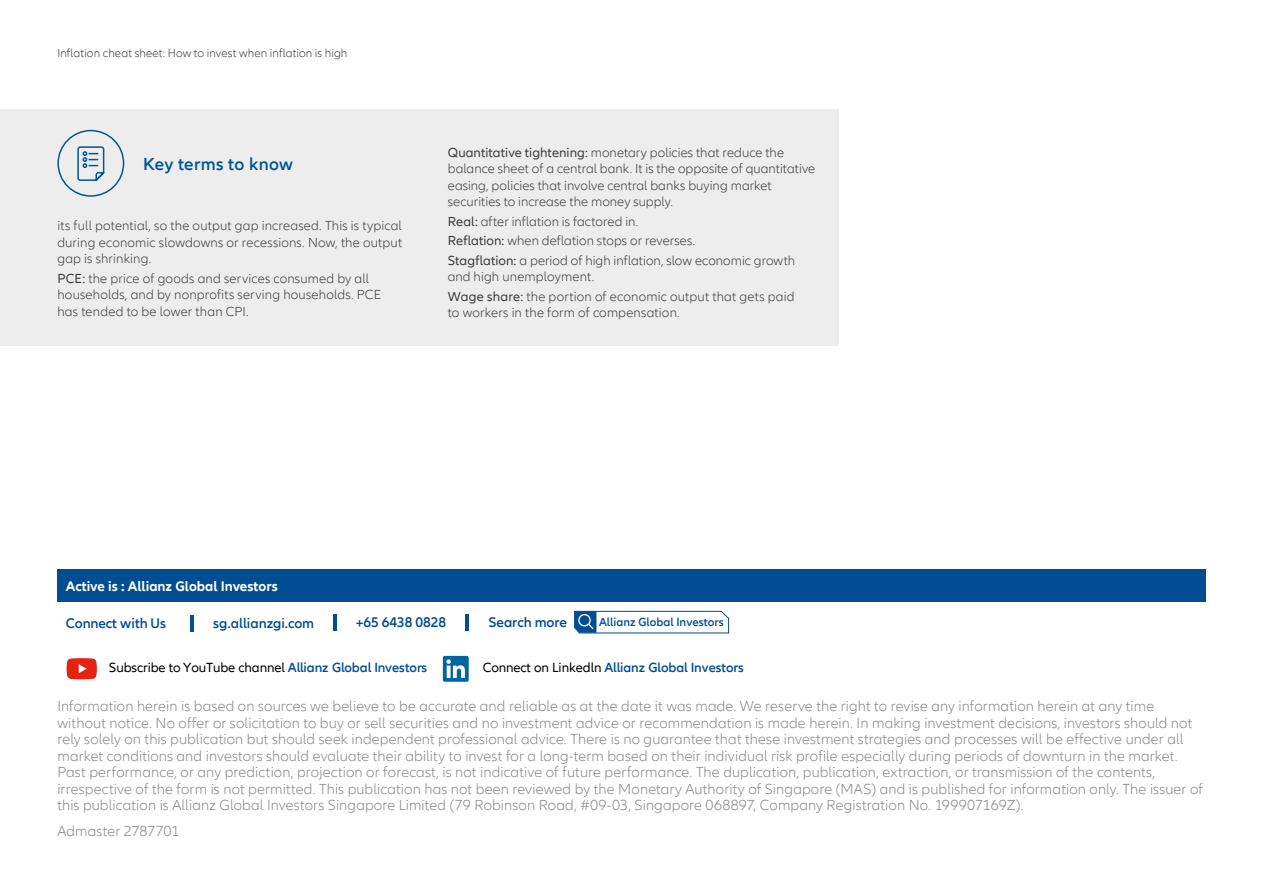
<style>
.page{position:relative;width:1263px;height:893px;background:#fff}
.page>*{position:absolute;margin:0;border:0;box-sizing:border-box;transform-origin:0 0}
.t1{font:600 18px "Allianz Neo";letter-spacing:.015em;color:#005694}
.t2{font:300 15px/16.5px "Allianz Neo";letter-spacing:.01em;color:#878787}
.t3{font:600 14.4px "Allianz Neo";letter-spacing:-.005em;color:#004d93}
.t4{font:700 14.25px "Allianz Neo";color:#fff}
.t5{font:13.65px "Allianz Neo";letter-spacing:-.005em;color:#000}
.t6{font:600 13.65px "Allianz Neo";letter-spacing:-.005em;color:#004d93}
.t7{font:300 13.5px/16.5px "Allianz Neo";letter-spacing:.01em;color:#3c3c3b}
.t8{font:300 12px "Allianz Neo";letter-spacing:.005em;color:#3c3c3b}
.t9{font:600 12px "Allianz Neo";color:#004d93}
.s1{font-weight:400}
.s2{font-weight:600;color:#004d93}
.s3{font-weight:400;color:#000}
</style>
<div class="page">
<div style="left:0;top:109px;width:838px;height:236px;background:#ededed"></div>
<svg style="left:57px;top:129px;width:68px;height:68px"></svg>
<svg style="left:574px;top:611px;width:156px;height:23px"></svg>
<div style="left:57px;top:570px;width:1148px;height:32px;background:#004d93"></div>
<div style="left:443px;top:656px;width:26px;height:26px;background:#0065a1;border-radius:2px"></div>
<svg style="left:446px;top:659px;width:19px;height:19px"></svg>
<svg style="left:67px;top:658px;width:30px;height:21px"></svg>
<hr style="left:333px;top:614px;width:4px;height:17px;background:#004d93">
<hr style="left:465px;top:614px;width:4px;height:17px;background:#004d93">
<hr style="left:190px;top:615px;width:4px;height:17px;background:#004d93">
<p class="t8" style="left:57px;top:46px;width:292px">Inflation cheat sheet: How to invest when inflation is high</p>
<p class="t1" style="left:143px;top:153px;width:151px">Key terms to know</p>
<p class="t7" style="left:57px;top:218px;width:346px;text-align:justify">its full potential, so the output gap increased. This is typical during economic slowdowns or recessions. Now, the output gap is shrinking.</p>
<p class="t7" style="left:57px;top:271px;width:325px"><span class="s1">PCE:</span> the price of goods and services consumed by all households, and by nonprofits serving households. PCE has tended to be lower than CPI.</p>
<p class="t7" style="left:448px;top:144px;width:369px"><span class="s1">Quantitative tightening:</span> monetary policies that reduce the balance sheet of a central bank. It is the opposite of quantitative easing, policies that involve central banks buying market securities to increase the money supply.</p>
<p class="t7" style="left:448px;top:212px;width:349px;line-height:19.5px"><span class="s1">Real:</span> after inflation is factored in.<br><span class="s1">Reflation:</span> when deflation stops or reverses.<br><span class="s1">Stagflation:</span> a period of high inflation, slow economic growth</p>
<p class="t7" style="left:448px;top:267px;width:348px;line-height:19.5px">and high unemployment.<br><span class="s1">Wage share:</span> the portion of economic output that gets paid</p>
<p class="t7" style="left:448px;top:305px;width:234px">to workers in the form of compensation.</p>
<p class="t4" style="left:66px;top:578px;width:213px">Active is : Allianz Global Investors</p>
<p class="t3" style="left:66px;top:615px;width:102px">Connect with Us</p>
<p class="t3" style="left:213px;top:615px;width:102px">sg.allianzgi.com</p>
<p class="t3" style="left:356px;top:614px;width:92px">+65 6438 0828</p>
<p class="t3" style="left:488px;top:614px;width:80px">Search more</p>
<p class="t9" style="left:599px;top:615px;width:126px">Allianz Global Investors</p>
<p class="t5" style="left:109px;top:660px;width:320px">Subscribe to YouTube channel <span class="s2">Allianz Global Investors</span></p>
<p class="t6" style="left:483px;top:660px;width:262px"><span class="s3">Connect on Linkedln</span> Allianz Global Investors</p>
<p class="t2" style="left:57px;top:699px;width:1147px">Information herein is based on sources we believe to be accurate and reliable as at the date it was made. We reserve the right to revise any information herein at any time without notice. No offer or solicitation to buy or sell securities and no investment advice or recommendation is made herein. In making investment decisions, investors should not rely solely on this publication but should seek independent professional advice. There is no guarantee that these investment strategies and processes will be effective under all market conditions and investors should evaluate their ability to invest for a long-term based on their individual risk profile especially during periods of downturn in the market.<br>Past performance, or any prediction, projection or forecast, is not indicative of future performance. The duplication, publication, extraction, or transmission of the contents, irrespective of the form is not permitted. This publication has not been reviewed by the Monetary Authority of Singapore (MAS) and is published for information only. The issuer of this publication is Allianz Global Investors Singapore Limited (79 Robinson Road, #09-03, Singapore 068897, Company Registration No. 199907169Z).</p>
<p class="t2" style="left:57px;top:823px;width:124px">Admaster 2787701</p>
</div>
